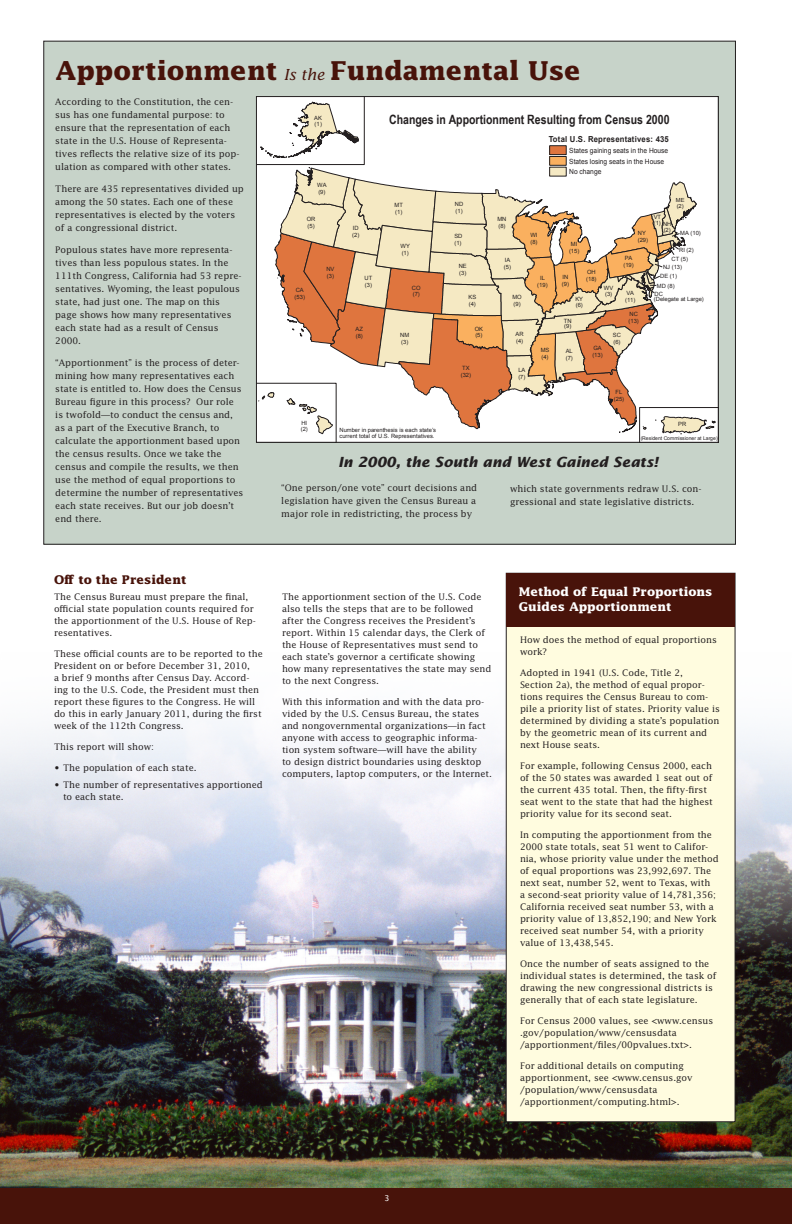
<style>
.page{position:relative;width:792px;height:1224px;background:#fff}
.page>*{position:absolute;margin:0;border:0;box-sizing:border-box;transform-origin:0 0}
.head{font:700 26px "Lucida";color:#48130a}
.head-2{font:italic 700 14px "Lucida Sans";color:#231f20}
.t1{font:700 12.8px "Arial Narrow";color:#231f20}
.head-3{font:700 12px/15px "Lucida";color:#fff}
.head-4{font:700 12px "Lucida";color:#48130a}
.Paragraph_Style_1{font:9px/12px "Lucida";color:#231f20}
.t2{font:700 8.2px "Arial";letter-spacing:.03em;color:#231f20;scale:.93 1}
.head-5{font:8px "Lucida Sans";color:#fff}
.t3{font:7.1px "Arial";color:#231f20;scale:.93 1}
.t4{font:5.8px/7px "Arial";color:#231f20}
.t5{font:5.6px/6.7px "Arial";color:#231f20}
.t6{font:5.1px "Arial";letter-spacing:-.01em;color:#231f20}
.s1{font-weight:400;font-style:italic;font-size:15.3px}
</style>
<div class="page">
<img style="left:0;top:631px;width:792px;height:557px">
<div style="left:0;top:1188px;width:792px;height:36px;background:#48130a"></div>
<div style="left:44px;top:41px;width:691px;height:503px;background:#c7d3c9"></div>
<svg style="left:258px;top:98px;width:459px;height:343px;background:#edd9c6"></svg>
<div style="left:256px;top:96px;width:463px;height:347px;border:1px solid #231f20"></div>
<div style="left:506px;top:573px;width:229px;height:549px;background:#fffcdf"></div>
<div style="left:506px;top:573px;width:229px;height:549px;border:1px solid #231f20"></div>
<div style="left:506px;top:574px;width:229px;height:53px;background:#48130a"></div>
<p class="head" style="left:55px;top:55px;width:527px">Apportionment <span class="s1">Is the</span> Fundamental Use</p>
<p class="Paragraph_Style_1" style="left:55px;top:95px;width:186px;line-height:13px">According to the Constitution, the cen&shy;sus has one fundamental purpose: to ensure that the representation of each state in the U.S. House of Representa&shy;tives reflects the relative size of its pop&shy;ulation as compared with other states.</p>
<p class="Paragraph_Style_1" style="left:55px;top:182px;width:190px;line-height:13px">There are 435 representatives divided up among the 50 states. Each one of these representatives is elected by the voters of a congressional district.</p>
<p class="Paragraph_Style_1" style="left:55px;top:243px;width:188px;line-height:13px">Populous states have more representa&shy;tives than less populous states. In the 111th Congress, California had 53 repre&shy;sentatives. Wyoming, the least populous state, had just one. The map on this page shows how many representatives each state had as a result of Census 2000.</p>
<p class="Paragraph_Style_1" style="left:55px;top:356px;width:189px;line-height:13px">“Apportionment” is the process of deter&shy;mining how many representatives each state is entitled to. How does the Census Bureau figure in this process? Our role is twofold—to conduct the census and, as a part of the Executive Branch, to calculate the apportionment based upon the census results. Once we take the census and compile the results, we then use the method of equal proportions to determine the number of representatives each state receives. But our job doesn’t end there.</p>
<p class="t4" style="left:314px;top:115px;width:9px;line-height:5.9px">AK (1)</p>
<p class="t1" style="left:389px;top:110px;width:282px">Changes in Apportionment Resulting from Census 2000</p>
<p class="t2" style="left:549px;top:134px;width:131px">Total U.S. Representatives: 435</p>
<p class="t3" style="left:569px;top:167px;width:36px">No change</p>
<p class="t3" style="left:569px;top:146px;width:108px">States gaining seats in the House</p>
<p class="t3" style="left:569px;top:156px;width:103px">States losing seats in the House</p>
<p class="t4" style="left:317px;top:182px;width:11px">WA (9)</p>
<p class="t4" style="left:307px;top:215px;width:10px">OR (5)</p>
<p class="t4" style="left:295px;top:286px;width:12px">CA (53)</p>
<p class="t4" style="left:326px;top:266px;width:10px">NV (3)</p>
<p class="t4" style="left:352px;top:225px;width:9px">ID (2)</p>
<p class="t4" style="left:365px;top:275px;width:9px">UT (3)</p>
<p class="t4" style="left:395px;top:201px;width:10px">MT (1)</p>
<p class="t4" style="left:401px;top:242px;width:11px">WY (1)</p>
<p class="t4" style="left:412px;top:284px;width:10px">CO (7)</p>
<p class="t4" style="left:455px;top:200px;width:10px">ND (1)</p>
<p class="t4" style="left:497px;top:216px;width:11px">MN (8)</p>
<p class="t4" style="left:530px;top:232px;width:9px">WI (8)</p>
<p class="t4" style="left:454px;top:233px;width:10px">SD (1)</p>
<p class="t4" style="left:459px;top:263px;width:10px">NE (3)</p>
<p class="t4" style="left:569px;top:241px;width:12px;text-align:center">MI (15)</p>
<p class="t4" style="left:504px;top:257px;width:9px">IA (5)</p>
<p class="t4" style="left:586px;top:269px;width:12px">OH (18)</p>
<p class="t4" style="left:537px;top:274px;width:12px;text-align:center">IL (19)</p>
<p class="t4" style="left:562px;top:273px;width:9px">IN (9)</p>
<p class="t4" style="left:604px;top:285px;width:11px;line-height:5.8px">WV (3)</p>
<p class="t4" style="left:512px;top:294px;width:11px">MO (9)</p>
<p class="t4" style="left:468px;top:294px;width:9px">KS (4)</p>
<p class="t4" style="left:575px;top:296px;width:9px;line-height:5.8px">KY (6)</p>
<p class="t5" style="left:676px;top:196px;width:10px">ME (2)</p>
<p class="t4" style="left:654px;top:214px;width:9px;line-height:5.8px">VT (1)</p>
<p class="t4" style="left:663px;top:221px;width:10px;line-height:5.8px">NH (2)</p>
<p class="t4" style="left:663px;top:264px;width:21px">NJ (13)</p>
<p class="t4" style="left:638px;top:229px;width:12px">NY (29)</p>
<p class="t4" style="left:680px;top:230px;width:22px">MA (10)</p>
<p class="t4" style="left:679px;top:247px;width:16px">RI (2)</p>
<p class="t4" style="left:623px;top:254px;width:12px">PA (19)</p>
<p class="t4" style="left:672px;top:256px;width:18px">CT (5)</p>
<p class="t4" style="left:660px;top:272px;width:18px">DE (1)</p>
<p class="t4" style="left:654px;top:291px;width:51px;line-height:5.7px">DC<br>(Delegate at Large)</p>
<p class="t4" style="left:657px;top:282px;width:19px">MD (8)</p>
<p class="t4" style="left:625px;top:289px;width:12px">VA (11)</p>
<p class="t4" style="left:356px;top:325px;width:9px">AZ (8)</p>
<p class="t4" style="left:400px;top:331px;width:11px">NM (3)</p>
<p class="t4" style="left:475px;top:325px;width:10px">OK (5)</p>
<p class="t4" style="left:516px;top:330px;width:10px">AR (4)</p>
<p class="t4" style="left:541px;top:346px;width:10px">MS (4)</p>
<p class="t4" style="left:564px;top:318px;width:9px;line-height:5.8px">TN (9)</p>
<p class="t4" style="left:566px;top:348px;width:9px">AL (7)</p>
<p class="t4" style="left:592px;top:344px;width:12px">GA (13)</p>
<p class="t4" style="left:613px;top:332px;width:10px">SC (6)</p>
<p class="t4" style="left:629px;top:311px;width:12px">NC (13)</p>
<p class="t4" style="left:461px;top:365px;width:12px">TX (32)</p>
<p class="t4" style="left:518px;top:366px;width:9px">LA (7)</p>
<p class="t4" style="left:614px;top:389px;width:12px;text-align:center">FL (25)</p>
<p class="t4" style="left:301px;top:419px;width:9px;line-height:6.4px">HI (2)</p>
<p class="t4" style="left:339px;top:426px;width:98px">Number in parenthesis is each state’s current total of U.S. Representatives.</p>
<p class="t4" style="left:678px;top:421px;width:10px">PR</p>
<p class="t6" style="left:641px;top:435px;width:79px">(Resident Commissioner at Large)</p>
<p class="head-2" style="left:338px;top:454px;width:322px">In 2000, the South and West Gained Seats!</p>
<p class="Paragraph_Style_1" style="left:281px;top:481px;width:197px;line-height:13px;text-align:justify">“One person/one vote” court decisions and legislation have given the Census Bureau a major role in redistricting, the process by</p>
<p class="Paragraph_Style_1" style="left:510px;top:482px;width:193px;line-height:13px">which state governments redraw U.S. con&shy;gressional and state legislative districts.</p>
<p class="head-4" style="left:54px;top:572px;width:134px">Off to the President</p>
<p class="Paragraph_Style_1" style="left:54px;top:591px;width:204px">The Census Bureau must prepare the final, official state population counts required for the apportionment of the U.S. House of Rep&shy;resentatives.</p>
<p class="Paragraph_Style_1" style="left:54px;top:648px;width:210px">These official counts are to be reported to the President on or before December 31, 2010,<br>a brief 9 months after Census Day. Accord&shy;ing to the U.S. Code, the President must then report these figures to the Congress. He will do this in early January 2011, during the first week of the 112th Congress.</p>
<p class="Paragraph_Style_1" style="left:54px;top:741px;width:102px">This report will show:</p>
<p class="Paragraph_Style_1" style="left:54px;top:762px;width:144px">• The population of each state.</p>
<p class="Paragraph_Style_1" style="left:63px;top:778px;width:201px;text-indent:-9px">• The number of representatives apportioned to each state.</p>
<p class="Paragraph_Style_1" style="left:282px;top:591px;width:211px">The apportionment section of the U.S. Code also tells the steps that are to be followed after the Congress receives the President’s report. Within 15 calendar days, the Clerk of the House of Representatives must send to each state’s governor a certificate showing how many representatives the state may send to the next Congress.</p>
<p class="Paragraph_Style_1" style="left:282px;top:696px;width:211px">With this information and with the data pro&shy;vided by the U.S. Census Bureau, the states and nongovernmental organizations—in fact anyone with access to geographic informa&shy;tion system software—will have the ability<br>to design district boundaries using desktop computers, laptop computers, or the Internet.</p>
<p class="head-3" style="left:519px;top:584px;width:195px">Method of Equal Proportions<br>Guides Apportionment</p>
<p class="Paragraph_Style_1" style="left:520px;top:634px;width:198px">How does the method of equal proportions work?</p>
<p class="Paragraph_Style_1" style="left:520px;top:667px;width:201px">Adopted in 1941 (U.S. Code, Title 2,<br>Section 2a), the method of equal propor&shy;tions requires the Census Bureau to com&shy;pile a priority list of states. Priority value is determined by dividing a state’s population by the geometric mean of its current and next House seats.</p>
<p class="Paragraph_Style_1" style="left:520px;top:760px;width:194px">For example, following Census 2000, each of the 50 states was awarded 1 seat out of the current 435 total. Then, the fifty-first seat went to the state that had the highest priority value for its second seat.</p>
<p class="Paragraph_Style_1" style="left:520px;top:829px;width:200px">In computing the apportionment from the 2000 state totals, seat 51 went to Califor&shy;nia, whose priority value under the method of equal proportions was 23,992,697. The next seat, number 52, went to Texas, with<br>a second-seat priority value of 14,781,356; California received seat number 53, with a priority value of 13,852,190; and New York received seat number 54, with a priority value of 13,438,545.</p>
<p class="Paragraph_Style_1" style="left:520px;top:958px;width:198px">Once the number of seats assigned to the individual states is determined, the task of drawing the new congressional districts is generally that of each state legislature.</p>
<p class="Paragraph_Style_1" style="left:520px;top:1015px;width:195px">For Census 2000 values, see &lt;www.census .gov/population/www/censusdata /apportionment/files/00pvalues.txt&gt;.</p>
<p class="Paragraph_Style_1" style="left:520px;top:1060px;width:174px">For additional details on computing apportionment, see &lt;www.census.gov /population/www/censusdata /apportionment/computing.html&gt;.</p>
<p class="head-5" style="left:384px;top:1194px;width:7px">3</p>
</div>
